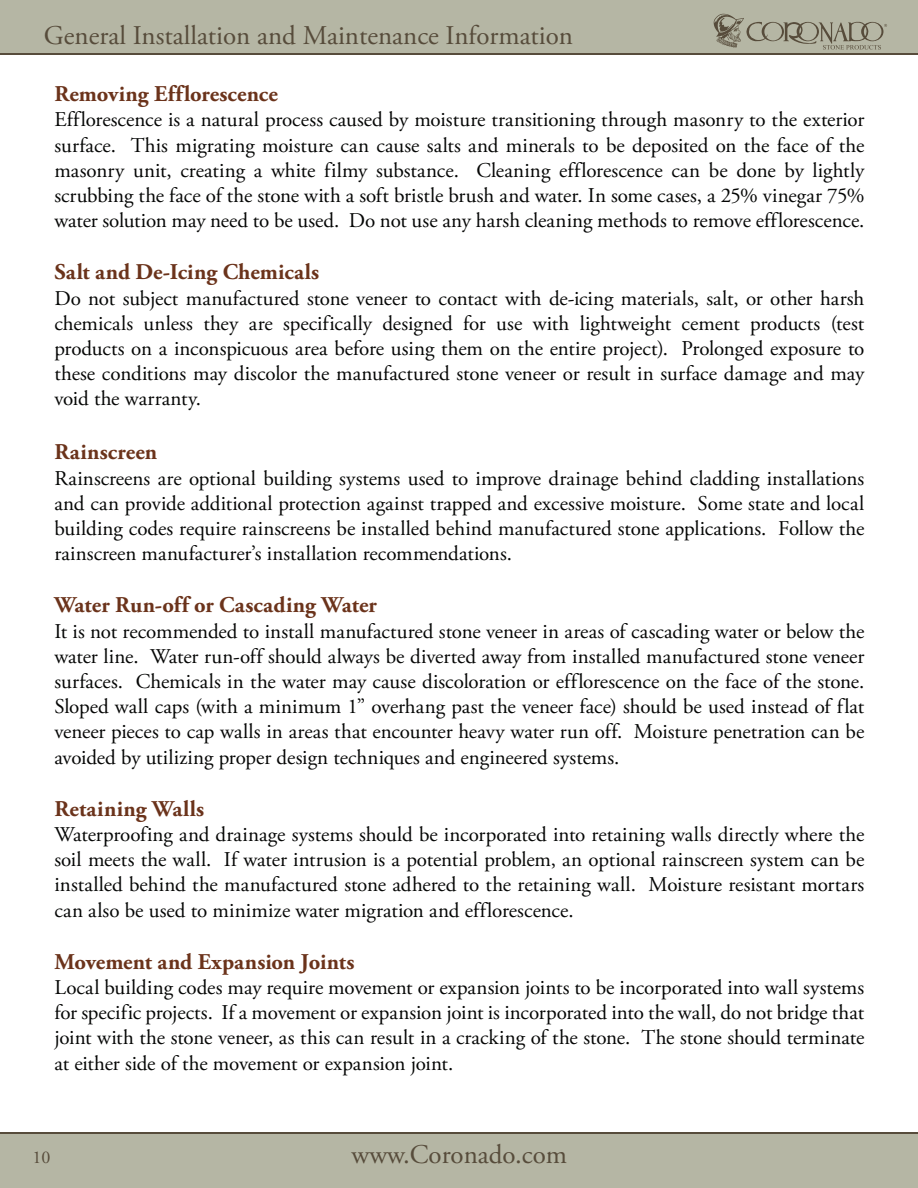
<style>
.page{position:relative;width:918px;height:1188px;background:#fff}
.page>*{position:absolute;margin:0;border:0;box-sizing:border-box;transform-origin:0 0}
.t1{font:27px "Adobe Garamond Pro";color:#574c3b}
.t2{font:700 22.5px "Adobe Garamond Pro";letter-spacing:.005em;color:#6b331b}
.t3{font:21px/25.2px "Adobe Garamond Pro";color:#050605;text-align:justify}
.t4{font:18px "Adobe Garamond Pro";color:#574c3b}
</style>
<div class="page">
<div style="left:0;top:0;width:918px;height:54px;background:#b5b6a4"></div>
<div style="left:0;top:1134px;width:918px;height:54px;background:#b5b6a4"></div>
<svg style="left:714px;top:14px;width:173px;height:36px"></svg>
<hr style="left:0;top:53px;width:918px;height:2px;background:#574c3b">
<hr style="left:0;top:1132px;width:918px;height:2px;background:#574c3b">
<p class="t1" style="left:44px;top:19px;width:531px">General Installation and Maintenance Information</p>
<p class="t2" style="left:54px;top:81px;width:225px">Removing Efflorescence</p>
<p class="t3" style="left:54px;top:108px;width:812px">Efflorescence is a natural process caused by moisture transitioning through masonry to the exterior surface. This migrating moisture can cause salts and minerals to be deposited on the face of the masonry unit, creating a white filmy substance. Cleaning efflorescence can be done by lightly scrubbing the face of the stone with a soft bristle brush and water. In some cases, a 25% vinegar 75% water solution may need to be used. Do not use any harsh cleaning methods to remove efflorescence.</p>
<p class="t2" style="left:54px;top:259px;width:266px">Salt and De-Icing Chemicals</p>
<p class="t3" style="left:54px;top:286px;width:812px">Do not subject manufactured stone veneer to contact with de-icing materials, salt, or other harsh chemicals unless they are specifically designed for use with lightweight cement products (test products on a inconspicuous area before using them on the entire project). Prolonged exposure to these conditions may discolor the manufactured stone veneer or result in surface damage and may void the warranty.</p>
<p class="t2" style="left:54px;top:439px;width:104px">Rainscreen</p>
<p class="t3" style="left:54px;top:466px;width:812px">Rainscreens are optional building systems used to improve drainage behind cladding installations and can provide additional protection against trapped and excessive moisture. Some state and local building codes require rainscreens be installed behind manufactured stone applications. Follow the rainscreen manufacturer’s installation recommendations.</p>
<p class="t2" style="left:54px;top:592px;width:324px">Water Run-off or Cascading Water</p>
<p class="t3" style="left:54px;top:619px;width:812px">It is not recommended to install manufactured stone veneer in areas of cascading water or below the water line. Water run-off should always be diverted away from installed manufactured stone veneer surfaces. Chemicals in the water may cause discoloration or efflorescence on the face of the stone.<br>Sloped wall caps (with a minimum 1” overhang past the veneer face) should be used instead of flat veneer pieces to cap walls in areas that encounter heavy water run off. Moisture penetration can be avoided by utilizing proper design techniques and engineered systems.</p>
<p class="t2" style="left:54px;top:796px;width:151px">Retaining Walls</p>
<p class="t3" style="left:54px;top:823px;width:812px">Waterproofing and drainage systems should be incorporated into retaining walls directly where the soil meets the wall. If water intrusion is a potential problem, an optional rainscreen system can be installed behind the manufactured stone adhered to the retaining wall. Moisture resistant mortars can also be used to minimize water migration and efflorescence.</p>
<p class="t2" style="left:54px;top:949px;width:302px">Movement and Expansion Joints</p>
<p class="t3" style="left:54px;top:976px;width:812px">Local building codes may require movement or expansion joints to be incorporated into wall systems for specific projects. If a movement or expansion joint is incorporated into the wall, do not bridge that joint with the stone veneer, as this can result in a cracking of the stone. The stone should terminate at either side of the movement or expansion joint.</p>
<p class="t4" style="left:33px;top:1146px;width:20px">10</p>
<p class="t1" style="left:352px;top:1138px;width:217px">www.Coronado.com</p>
</div>
